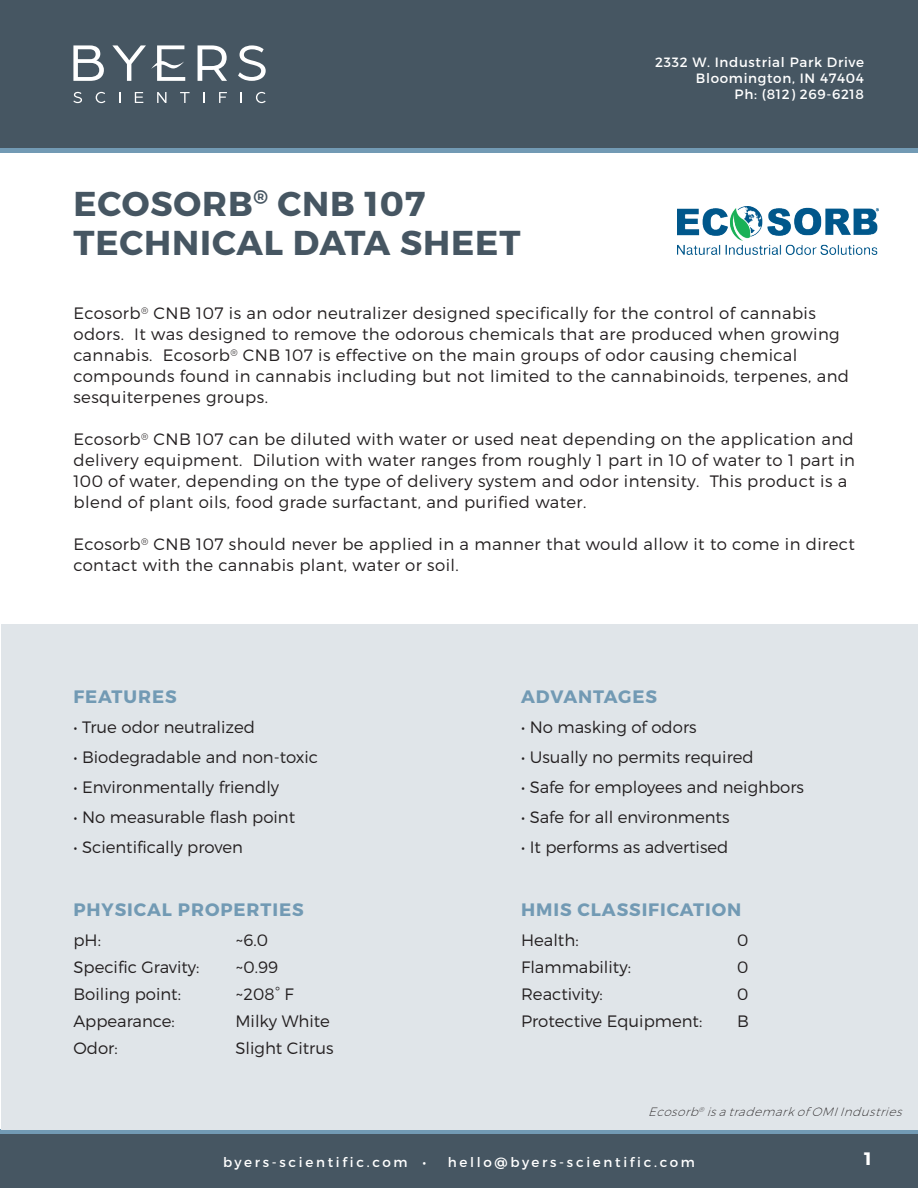
<style>
.page{position:relative;width:918px;height:1188px;background:#fff}
.page>*{position:absolute;margin:0;border:0;box-sizing:border-box;transform-origin:0 0}
.t1{font:700 34.5px/39px "Montserrat";letter-spacing:.025em;color:#465662}
.Paragraph_Style_1{font:700 18px "Montserrat";letter-spacing:.05em;color:#729ab4}
.t2{font:700 18px "Montserrat";color:#fff}
.Paragraph_Style_1-2{font:300 16.5px/21px "Montserrat";letter-spacing:.025em;color:#231f20}
.Paragraph_Style_1-3{font:300 16.5px "Montserrat";color:#231f20}
.t3{font:13.5px/16.2px "Montserrat";letter-spacing:.05em;color:#fff;text-align:right}
.t4{font:13.5px "Montserrat";letter-spacing:.2em;color:#fff}
.Paragraph_Style_1-4{font:italic 200 12px "Montserrat";color:#231f20}
</style>
<div class="page">
<div style="left:0;top:0;width:918px;height:149px;background:#465662"></div>
<svg style="left:73px;top:45px;width:31px;height:36px"></svg>
<svg style="left:198px;top:45px;width:29px;height:36px"></svg>
<svg style="left:112px;top:45px;width:73px;height:36px"></svg>
<svg style="left:238px;top:45px;width:28px;height:36px"></svg>
<svg style="left:73px;top:92px;width:9px;height:11px"></svg>
<svg style="left:96px;top:92px;width:9px;height:11px"></svg>
<svg style="left:135px;top:92px;width:8px;height:11px"></svg>
<svg style="left:157px;top:92px;width:9px;height:11px"></svg>
<svg style="left:180px;top:92px;width:10px;height:11px"></svg>
<svg style="left:203px;top:92px;width:2px;height:11px"></svg>
<svg style="left:219px;top:92px;width:8px;height:11px"></svg>
<svg style="left:240px;top:92px;width:2px;height:11px"></svg>
<svg style="left:256px;top:92px;width:10px;height:11px"></svg>
<hr style="left:0;top:1130px;width:918px;height:4px;background:#729ab4">
<div style="left:0;top:1134px;width:918px;height:54px;background:#465662"></div>
<hr style="left:0;top:149px;width:918px;height:4px;background:#729ab4">
<div style="left:1px;top:624px;width:916px;height:506px;background:#e0e5e9"></div>
<img style="left:677px;top:206px;width:201px;height:49px">
<p class="t1" style="left:73px;top:185px;width:449px">ECOSORB<sup>®</sup> CNB 107<br>TECHNICAL DATA SHEET</p>
<p class="t3" style="left:655px;top:54px;width:210px">2332 W. Industrial Park Drive<br>Bloomington, IN 47404<br>Ph: (812) 269-6218</p>
<p class="Paragraph_Style_1-2" style="left:73px;top:303px;width:777px">Ecosorb<sup>®</sup> CNB 107 is an odor neutralizer designed specifically for the control of cannabis odors. It was designed to remove the odorous chemicals that are produced when growing cannabis. Ecosorb<sup>®</sup> CNB 107 is effective on the main groups of odor causing chemical compounds found in cannabis including but not limited to the cannabinoids, terpenes, and sesquiterpenes groups.</p>
<p class="Paragraph_Style_1-2" style="left:73px;top:429px;width:783px">Ecosorb<sup>®</sup> CNB 107 can be diluted with water or used neat depending on the application and delivery equipment. Dilution with water ranges from roughly 1 part in 10 of water to 1 part in 100 of water, depending on the type of delivery system and odor intensity. This product is a blend of plant oils, food grade surfactant, and purified water.</p>
<p class="Paragraph_Style_1-2" style="left:73px;top:534px;width:783px">Ecosorb<sup>®</sup> CNB 107 should never be applied in a manner that would allow it to come in direct contact with the cannabis plant, water or soil.</p>
<p class="Paragraph_Style_1" style="left:73px;top:686px;width:105px">FEATURES</p>
<p class="Paragraph_Style_1-3" style="left:73px;top:717px;width:183px">• True odor neutralized</p>
<p class="Paragraph_Style_1-3" style="left:73px;top:747px;width:246px">• Biodegradable and non-toxic</p>
<p class="Paragraph_Style_1-3" style="left:73px;top:777px;width:207px">• Environmentally friendly</p>
<p class="Paragraph_Style_1-3" style="left:73px;top:807px;width:223px">• No measurable flash point</p>
<p class="Paragraph_Style_1-3" style="left:73px;top:837px;width:171px">• Scientifically proven</p>
<p class="Paragraph_Style_1" style="left:73px;top:898px;width:232px">PHYSICAL PROPERTIES</p>
<p class="Paragraph_Style_1-2" style="left:73px;top:929px;width:29px">pH:</p>
<p class="Paragraph_Style_1-2" style="left:235px;top:929px;width:34px">~6.0</p>
<p class="Paragraph_Style_1-3" style="left:73px;top:957px;width:128px">Specific Gravity:</p>
<p class="Paragraph_Style_1-2" style="left:235px;top:956px;width:44px">~0.99</p>
<p class="Paragraph_Style_1-3" style="left:73px;top:984px;width:109px">Boiling point:</p>
<p class="Paragraph_Style_1-2" style="left:235px;top:983px;width:60px">~208° F</p>
<p class="Paragraph_Style_1-3" style="left:73px;top:1011px;width:103px">Appearance:</p>
<p class="Paragraph_Style_1-3" style="left:235px;top:1011px;width:96px">Milky White</p>
<p class="Paragraph_Style_1-2" style="left:73px;top:1037px;width:46px">Odor:</p>
<p class="Paragraph_Style_1-3" style="left:235px;top:1038px;width:100px">Slight Citrus</p>
<p class="Paragraph_Style_1" style="left:521px;top:686px;width:138px">ADVANTAGES</p>
<p class="Paragraph_Style_1-3" style="left:521px;top:717px;width:177px">• No masking of odors</p>
<p class="Paragraph_Style_1-3" style="left:521px;top:747px;width:234px">• Usually no permits required</p>
<p class="Paragraph_Style_1-3" style="left:521px;top:777px;width:285px">• Safe for employees and neighbors</p>
<p class="Paragraph_Style_1-3" style="left:521px;top:807px;width:210px">• Safe for all environments</p>
<p class="Paragraph_Style_1-3" style="left:521px;top:837px;width:209px">• It performs as advertised</p>
<p class="Paragraph_Style_1" style="left:521px;top:898px;width:222px">HMIS CLASSIFICATION</p>
<p class="Paragraph_Style_1-2" style="left:521px;top:929px;width:59px">Health:</p>
<p class="Paragraph_Style_1-2" style="left:737px;top:929px;width:13px">0</p>
<p class="Paragraph_Style_1-3" style="left:521px;top:957px;width:111px">Flammability:</p>
<p class="Paragraph_Style_1-2" style="left:737px;top:956px;width:13px">0</p>
<p class="Paragraph_Style_1-3" style="left:521px;top:984px;width:83px">Reactivity:</p>
<p class="Paragraph_Style_1-2" style="left:737px;top:983px;width:13px">0</p>
<p class="Paragraph_Style_1-3" style="left:521px;top:1011px;width:183px">Protective Equipment:</p>
<p class="Paragraph_Style_1-2" style="left:737px;top:1010px;width:13px">B</p>
<p class="Paragraph_Style_1-4" style="left:648px;top:1104px;width:260px">Ecosorb<sup>®</sup> isa trademarkof OMIIndustries</p>
<p class="t4" style="left:223px;top:1154px;width:205px">byers-scientific.com •</p>
<p class="t4" style="left:448px;top:1154px;width:249px">hello@byers-scientific.com</p>
<p class="t2" style="left:864px;top:1147px;width:9px">1</p>
</div>
